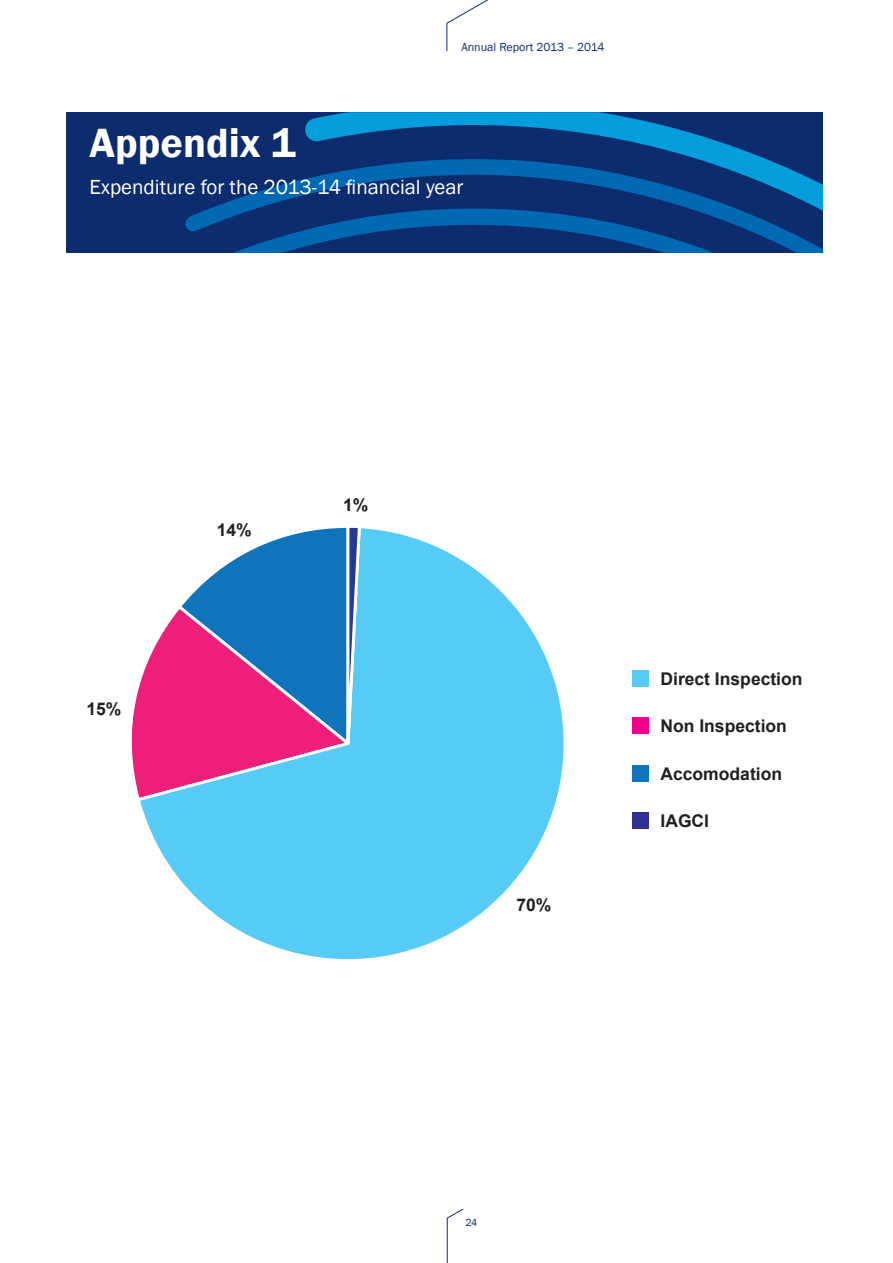
<style>
.page{position:relative;width:893px;height:1263px;background:#fff}
.page>*{position:absolute;margin:0;border:0;box-sizing:border-box;transform-origin:0 0}
.Section_Title{font:600 42px "Franklin Gothic";color:#fff}
.Section_Title_2nd_Li{font:21px "Franklin Gothic";color:#fff}
.t1{font:700 17.55px "Arial";color:#231f20}
.t2{font:12px "Franklin Gothic";color:#0d2c6e}
.t3{font:10.5px "Franklin Gothic";color:#0d2c6e}
</style>
<div class="page">
<svg style="left:446px;top:1208px;width:18px;height:55px"></svg>
<svg style="left:446px;top:0;width:43px;height:51px"></svg>
<div style="left:66px;top:112px;width:757px;height:141px;background:#0d2c6e"></div>
<svg style="left:305px;top:112px;width:113px;height:29px;fill:#069ddc"></svg>
<svg style="left:315px;top:141px;width:103px;height:29px"></svg>
<svg style="left:185px;top:170px;width:233px;height:83px"></svg>
<svg style="left:418px;top:112px;width:405px;height:141px"></svg>
<svg style="left:140px;top:528px;width:424px;height:432px"></svg>
<svg style="left:131px;top:527px;width:231px;height:273px"></svg>
<div style="left:633px;top:670px;width:16px;height:17px;background:#56cbf5"></div>
<div style="left:633px;top:717px;width:16px;height:17px;background:#ed028c"></div>
<div style="left:633px;top:765px;width:16px;height:17px;background:#1074bc"></div>
<div style="left:633px;top:812px;width:16px;height:17px;background:#2e3092"></div>
<p class="t2" style="left:461px;top:39px;width:145px">Annual Report 2013 – 2014</p>
<p class="Section_Title" style="left:90px;top:117px;width:208px">Appendix 1</p>
<p class="Section_Title_2nd_Li" style="left:90px;top:174px;width:375px">Expenditure for the 2013-14 financial year</p>
<p class="t1" style="left:86px;top:697px;width:37px">15%</p>
<p class="t1" style="left:217px;top:518px;width:37px">14%</p>
<p class="t1" style="left:343px;top:493px;width:27px">1%</p>
<p class="t1" style="left:516px;top:893px;width:37px">70%</p>
<p class="t1" style="left:660px;top:667px;width:144px">Direct Inspection</p>
<p class="t1" style="left:660px;top:714px;width:128px">Non Inspection</p>
<p class="t1" style="left:660px;top:762px;width:123px">Accomodation</p>
<p class="t1" style="left:660px;top:809px;width:50px">IAGCI</p>
<p class="t3" style="left:466px;top:1216px;width:13px">24</p>
</div>
